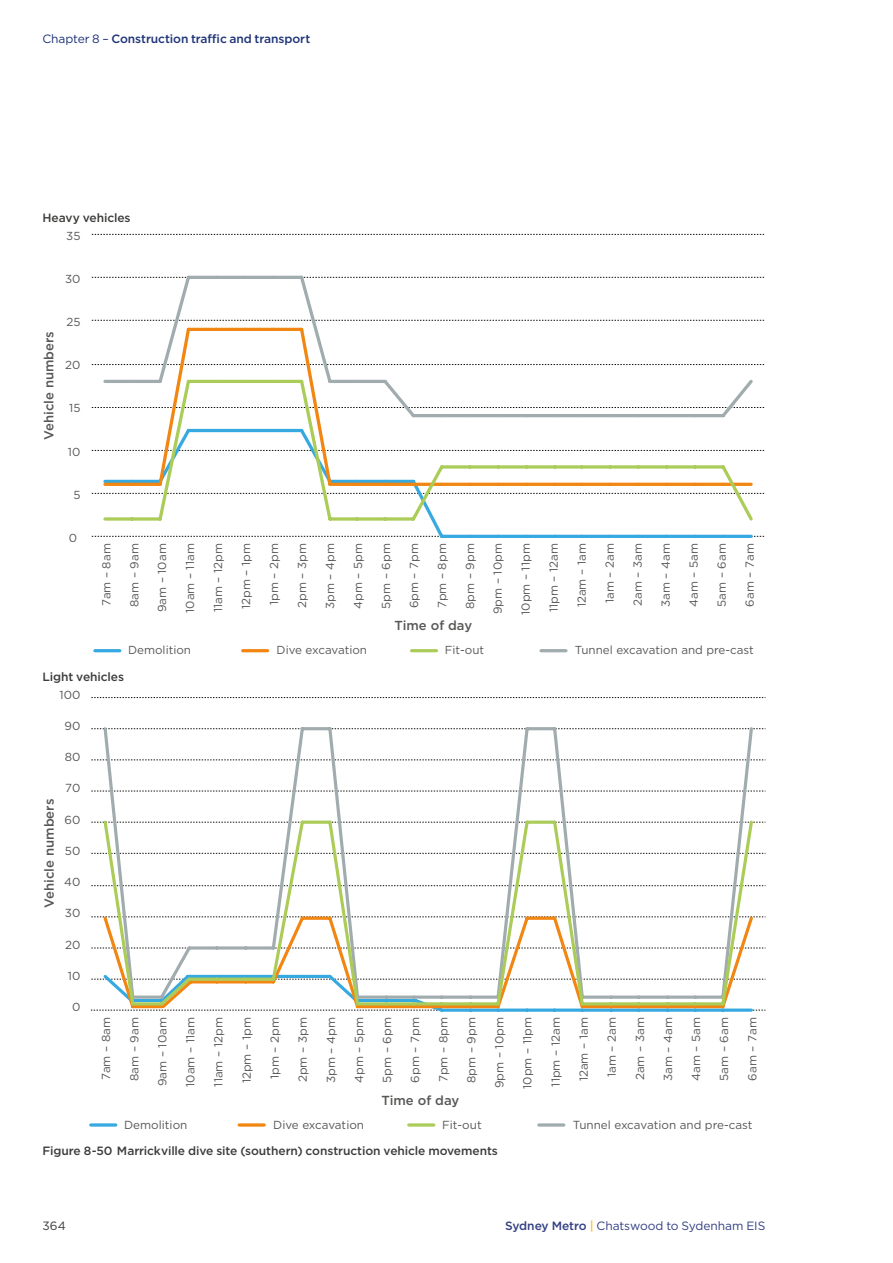
<style>
.page{position:relative;width:893px;height:1263px;background:#fff}
.page>*{position:absolute;margin:0;border:0;box-sizing:border-box;transform-origin:0 0}
.t1{font:500 13.05px "Gotham";color:#575756}
.Figure___caption_hea{font:500 12px "Gotham";letter-spacing:-.01em;color:#3c3c3b}
.t2{font:500 12px "Gotham";letter-spacing:-.005em;color:#1d3278}
.t3{font:12px "Gotham";letter-spacing:-.005em;color:#323f82}
.t4{font:12px "Gotham";color:#3c3c3b}
.t5{font:11.7px "Gotham";color:#575756}
.t6{font:11.55px "Gotham";color:#575756}
.s1{font-weight:400}
.s2{font-weight:500}
.s3{font-weight:500;color:#fcbd20}
</style>
<div class="page">
<svg style="left:92px;top:536px;width:673px;height:1px"></svg>
<svg style="left:92px;top:493px;width:673px;height:1px"></svg>
<svg style="left:92px;top:450px;width:673px;height:1px"></svg>
<svg style="left:92px;top:407px;width:673px;height:1px"></svg>
<svg style="left:92px;top:364px;width:673px;height:1px"></svg>
<svg style="left:92px;top:320px;width:673px;height:1px"></svg>
<svg style="left:92px;top:277px;width:673px;height:1px"></svg>
<svg style="left:92px;top:234px;width:673px;height:1px"></svg>
<hr style="left:95px;top:649px;width:25px;height:3px;background:#36a9e1">
<hr style="left:243px;top:649px;width:25px;height:3px;background:#f18612">
<hr style="left:541px;top:649px;width:25px;height:3px;background:#a1acaf">
<hr style="left:412px;top:649px;width:24px;height:3px;background:#abcc58">
<svg style="left:102px;top:523px;width:652px;height:15px"></svg>
<svg style="left:102px;top:275px;width:654px;height:133px"></svg>
<svg style="left:102px;top:377px;width:653px;height:146px"></svg>
<svg style="left:91px;top:1123px;width:25px;height:4px"></svg>
<svg style="left:239px;top:1123px;width:25px;height:4px"></svg>
<svg style="left:539px;top:1123px;width:25px;height:4px"></svg>
<svg style="left:409px;top:1123px;width:25px;height:4px"></svg>
<svg style="left:91px;top:948px;width:674px;height:1px"></svg>
<svg style="left:91px;top:916px;width:674px;height:1px"></svg>
<svg style="left:91px;top:885px;width:674px;height:1px"></svg>
<svg style="left:91px;top:853px;width:674px;height:1px"></svg>
<svg style="left:91px;top:822px;width:674px;height:1px"></svg>
<svg style="left:91px;top:791px;width:674px;height:1px"></svg>
<svg style="left:91px;top:759px;width:674px;height:1px"></svg>
<svg style="left:91px;top:728px;width:674px;height:1px"></svg>
<svg style="left:91px;top:697px;width:674px;height:1px"></svg>
<svg style="left:91px;top:978px;width:674px;height:34px"></svg>
<svg style="left:101px;top:916px;width:654px;height:95px"></svg>
<svg style="left:102px;top:727px;width:653px;height:91px"></svg>
<svg style="left:102px;top:818px;width:653px;height:190px"></svg>
<p class="t2" style="left:43px;top:31px;width:269px"><span class="s1">Chapter 8 –</span> Construction traffic and transport</p>
<p class="Figure___caption_hea" style="left:43px;top:210px;width:90px">Heavy vehicles</p>
<p class="t6" style="left:66px;top:228px;width:16px">35</p>
<p class="t6" style="left:65px;top:271px;width:17px">30</p>
<p class="t1" style="left:40px;top:440px;width:110px;rotate:-90deg">Vehicle numbers</p>
<p class="t6" style="left:66px;top:314px;width:16px">25</p>
<p class="t6" style="left:65px;top:358px;width:17px">20</p>
<p class="t6" style="left:69px;top:401px;width:13px">15</p>
<p class="t6" style="left:68px;top:444px;width:14px">10</p>
<p class="t6" style="left:73px;top:487px;width:9px">5</p>
<p class="t6" style="left:69px;top:530px;width:10px">0</p>
<p class="t6" style="left:99px;top:606px;width:64px;rotate:-90deg">7am – 8am</p>
<p class="t6" style="left:127px;top:607px;width:65px;rotate:-90deg">8am – 9am</p>
<p class="t6" style="left:155px;top:612px;width:70px;rotate:-90deg">9am – 10am</p>
<p class="t6" style="left:183px;top:613px;width:71px;rotate:-90deg">10am – 11am</p>
<p class="t6" style="left:211px;top:612px;width:71px;rotate:-90deg">11am – 12pm</p>
<p class="t6" style="left:239px;top:609px;width:67px;rotate:-90deg">12pm – 1pm</p>
<p class="t6" style="left:267px;top:605px;width:63px;rotate:-90deg">1pm – 2pm</p>
<p class="t6" style="left:295px;top:608px;width:66px;rotate:-90deg">2pm – 3pm</p>
<p class="t6" style="left:323px;top:609px;width:67px;rotate:-90deg">3pm – 4pm</p>
<p class="t6" style="left:351px;top:609px;width:67px;rotate:-90deg">4pm – 5pm</p>
<p class="t6" style="left:379px;top:609px;width:67px;rotate:-90deg">5pm – 6pm</p>
<p class="t6" style="left:407px;top:608px;width:67px;rotate:-90deg">6pm – 7pm</p>
<p class="t6" style="left:435px;top:608px;width:66px;rotate:-90deg">7pm – 8pm</p>
<p class="t6" style="left:462px;top:609px;width:67px;rotate:-90deg">8pm – 9pm</p>
<p class="t6" style="left:490px;top:614px;width:72px;rotate:-90deg">9pm – 10pm</p>
<p class="t6" style="left:518px;top:615px;width:73px;rotate:-90deg">10pm – 11pm</p>
<p class="t6" style="left:546px;top:612px;width:71px;rotate:-90deg">11pm – 12am</p>
<p class="t6" style="left:574px;top:607px;width:65px;rotate:-90deg">12am – 1am</p>
<p class="t6" style="left:602px;top:603px;width:61px;rotate:-90deg">1am – 2am</p>
<p class="t6" style="left:630px;top:606px;width:64px;rotate:-90deg">2am – 3am</p>
<p class="t6" style="left:658px;top:607px;width:65px;rotate:-90deg">3am – 4am</p>
<p class="t6" style="left:686px;top:607px;width:65px;rotate:-90deg">4am – 5am</p>
<p class="t6" style="left:714px;top:607px;width:65px;rotate:-90deg">5am – 6am</p>
<p class="t6" style="left:742px;top:606px;width:65px;rotate:-90deg">6am – 7am</p>
<p class="t1" style="left:395px;top:617px;width:79px">Time of day</p>
<p class="t6" style="left:128px;top:643px;width:65px">Demolition</p>
<p class="t6" style="left:277px;top:643px;width:92px">Dive excavation</p>
<p class="t6" style="left:445px;top:643px;width:41px">Fit-out</p>
<p class="t6" style="left:575px;top:643px;width:180px">Tunnel excavation and pre-cast</p>
<p class="Figure___caption_hea" style="left:43px;top:669px;width:83px">Light vehicles</p>
<p class="t5" style="left:60px;top:687px;width:22px">100</p>
<p class="t5" style="left:64px;top:718px;width:17px">90</p>
<p class="t5" style="left:65px;top:749px;width:17px">80</p>
<p class="t1" style="left:41px;top:908px;width:111px;rotate:-90deg">Vehicle numbers</p>
<p class="t5" style="left:65px;top:781px;width:17px">70</p>
<p class="t5" style="left:64px;top:812px;width:17px">60</p>
<p class="t5" style="left:65px;top:843px;width:17px">50</p>
<p class="t5" style="left:64px;top:874px;width:18px">40</p>
<p class="t5" style="left:65px;top:906px;width:17px">30</p>
<p class="t5" style="left:65px;top:937px;width:17px">20</p>
<p class="t5" style="left:68px;top:968px;width:14px">10</p>
<p class="t5" style="left:72px;top:999px;width:10px">0</p>
<p class="t5" style="left:99px;top:1080px;width:65px;rotate:-90deg">7am – 8am</p>
<p class="t5" style="left:127px;top:1081px;width:65px;rotate:-90deg">8am – 9am</p>
<p class="t5" style="left:155px;top:1086px;width:70px;rotate:-90deg">9am – 10am</p>
<p class="t5" style="left:183px;top:1087px;width:71px;rotate:-90deg">10am – 11am</p>
<p class="t5" style="left:211px;top:1086px;width:71px;rotate:-90deg">11am – 12pm</p>
<p class="t5" style="left:239px;top:1083px;width:68px;rotate:-90deg">12pm – 1pm</p>
<p class="t5" style="left:267px;top:1079px;width:64px;rotate:-90deg">1pm – 2pm</p>
<p class="t5" style="left:295px;top:1082px;width:66px;rotate:-90deg">2pm – 3pm</p>
<p class="t5" style="left:323px;top:1083px;width:67px;rotate:-90deg">3pm – 4pm</p>
<p class="t5" style="left:351px;top:1083px;width:67px;rotate:-90deg">4pm – 5pm</p>
<p class="t5" style="left:380px;top:1083px;width:67px;rotate:-90deg">5pm – 6pm</p>
<p class="t5" style="left:408px;top:1082px;width:67px;rotate:-90deg">6pm – 7pm</p>
<p class="t5" style="left:436px;top:1082px;width:67px;rotate:-90deg">7pm – 8pm</p>
<p class="t5" style="left:464px;top:1083px;width:67px;rotate:-90deg">8pm – 9pm</p>
<p class="t5" style="left:492px;top:1088px;width:72px;rotate:-90deg">9pm – 10pm</p>
<p class="t5" style="left:520px;top:1089px;width:73px;rotate:-90deg">10pm – 11pm</p>
<p class="t5" style="left:548px;top:1086px;width:71px;rotate:-90deg">11pm – 12am</p>
<p class="t5" style="left:576px;top:1081px;width:66px;rotate:-90deg">12am – 1am</p>
<p class="t5" style="left:604px;top:1077px;width:62px;rotate:-90deg">1am – 2am</p>
<p class="t5" style="left:632px;top:1080px;width:64px;rotate:-90deg">2am – 3am</p>
<p class="t5" style="left:660px;top:1081px;width:65px;rotate:-90deg">3am – 4am</p>
<p class="t5" style="left:689px;top:1081px;width:65px;rotate:-90deg">4am – 5am</p>
<p class="t5" style="left:717px;top:1081px;width:65px;rotate:-90deg">5am – 6am</p>
<p class="t5" style="left:745px;top:1080px;width:65px;rotate:-90deg">6am – 7am</p>
<p class="t1" style="left:381px;top:1091px;width:79px">Time of day</p>
<p class="t5" style="left:124px;top:1117px;width:65px">Demolition</p>
<p class="t5" style="left:273px;top:1117px;width:92px">Dive excavation</p>
<p class="t5" style="left:442px;top:1117px;width:41px">Fit-out</p>
<p class="t5" style="left:573px;top:1117px;width:181px">Tunnel excavation and pre-cast</p>
<p class="Figure___caption_hea" style="left:43px;top:1143px;width:457px">Figure 8-50 Marrickville dive site (southern) construction vehicle movements</p>
<p class="t4" style="left:43px;top:1218px;width:25px">364</p>
<p class="t3" style="left:505px;top:1218px;width:262px"><span class="s2">Sydney Metro</span> <span class="s3">|</span> Chatswood to Sydenham EIS</p>
</div>
